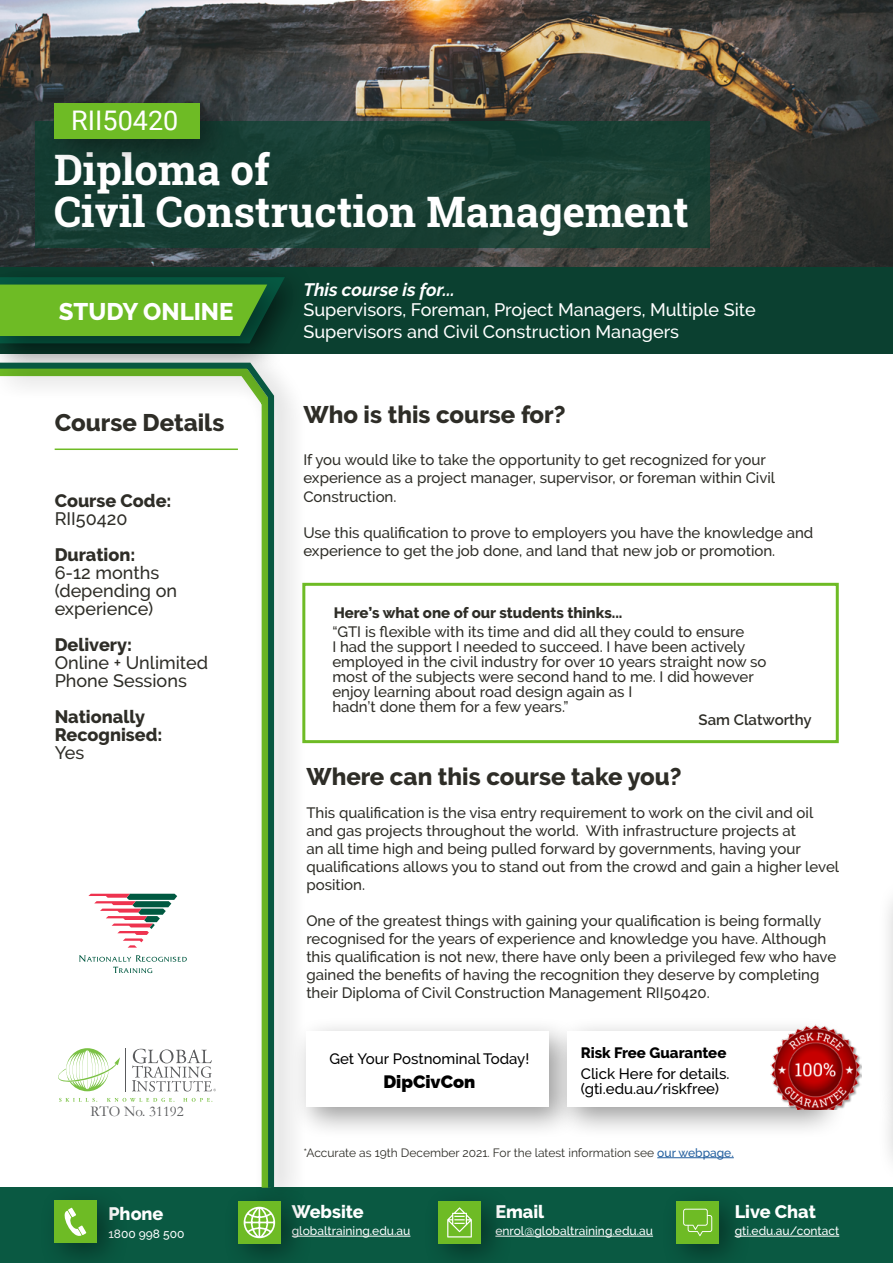
<style>
.page{position:relative;width:893px;height:1263px;background:#fff}
.page>*{position:absolute;margin:0;border:0;box-sizing:border-box;transform-origin:0 0}
.t1{font:700 42px/42px "Roboto Slab";color:#fff}
.t2{font:27px "Roboto";color:#fff}
.t3{font:800 24px "Raleway";color:#2e2d27}
.t4{font:800 24px "Raleway";color:#fff}
.t5{font:500 18px/21.6px "Raleway";color:#fff}
.t6{font:500 18px/18px "Raleway";color:#2e2d27}
.t7{font:800 18px/18px "Raleway";color:#2e2d27}
.t8{font:800 18px "Raleway";color:#fff}
.t9{font:italic 700 18px "Raleway";color:#fff}
.t10{font:900 18px "Raleway";color:#000}
.t11{font:500 15px/18px "Raleway";color:#2e2d27}
.t12{font:500 15px/15px "Raleway";color:#000}
.t13{font:800 15px "Raleway";color:#2e2d27}
.t14{font:800 15px "Raleway";color:#000}
.t15{font:600 15px "Raleway";color:#2e2d27}
.t16{font:15px "Garamond";color:#595a5c}
.t17{font:500 12px "Raleway";color:#fff}
.t18{font:12px "Raleway";color:#2e2d27}
.s1{font-weight:500;color:#215e9e}
</style>
<div class="page">
<img style="left:0;top:0;width:893px;height:267px">
<div style="left:35px;top:121px;width:675px;height:126px;background:#183e33"></div>
<div style="left:39px;top:88px;width:193px;height:83px;background:#000;opacity:.4"></div>
<div style="left:54px;top:104px;width:146px;height:35px;background:#6ebb25"></div>
<div style="left:0;top:1188px;width:893px;height:75px;background:#0a5942"></div>
<hr style="left:657px;top:1157px;width:77px;height:1px;background:#215e9e">
<div style="left:0;top:267px;width:893px;height:86px;background:#0b4030"></div>
<div style="left:0;top:262px;width:314px;height:114px;background:#000;opacity:.4"></div>
<div style="left:0;top:269px;width:297px;height:99px;background:#000;opacity:.4"></div>
<svg style="left:0;top:277px;width:285px;height:66px"></svg>
<div style="left:0;top:347px;width:306px;height:871px;background:#000;opacity:.4"></div>
<svg style="left:0;top:360px;width:277px;height:834px"></svg>
<hr style="left:55px;top:448px;width:183px;height:2px;background:#6ebb25">
<div style="left:39px;top:1185px;width:90px;height:78px;background:#000;opacity:.4"></div>
<div style="left:54px;top:1200px;width:43px;height:43px;background:#6ebb25"></div>
<svg style="left:64px;top:1208px;width:22px;height:28px"></svg>
<hr style="left:292px;top:1236px;width:118px;height:1px;background:#fff">
<div style="left:223px;top:1186px;width:90px;height:77px;background:#000;opacity:.4"></div>
<div style="left:238px;top:1201px;width:43px;height:43px;background:#6ebb25"></div>
<svg style="left:243px;top:1206px;width:33px;height:33px"></svg>
<hr style="left:495px;top:1236px;width:158px;height:1px;background:#fff">
<div style="left:423px;top:1186px;width:90px;height:77px;background:#000;opacity:.4"></div>
<div style="left:438px;top:1201px;width:43px;height:43px;background:#6ebb25"></div>
<svg style="left:447px;top:1207px;width:25px;height:30px"></svg>
<div style="left:661px;top:1186px;width:90px;height:77px;background:#000;opacity:.4"></div>
<div style="left:676px;top:1201px;width:43px;height:43px;background:#6ebb25"></div>
<svg style="left:683px;top:1209px;width:29px;height:27px"></svg>
<hr style="left:735px;top:1236px;width:104px;height:1px;background:#fff">
<svg style="left:59px;top:1098px;width:38px;height:4px"></svg>
<svg style="left:107px;top:1098px;width:68px;height:4px"></svg>
<svg style="left:183px;top:1098px;width:29px;height:4px"></svg>
<hr style="left:126px;top:1048px;width:1px;height:44px;background:#595a5c">
<svg style="left:132px;top:1049px;width:84px;height:42px"></svg>
<svg style="left:58px;top:1048px;width:62px;height:43px"></svg>
<div style="left:302px;top:583px;width:537px;height:160px;border:3px solid #6ebb25"></div>
<div style="left:878px;top:878px;width:15px;height:252px;background:#000;opacity:.4"></div>
<hr style="left:892px;top:893px;width:1px;height:204px;background:#fff">
<hr style="left:892px;top:1151px;width:1px;height:112px;background:#0a5841">
<div style="left:878px;top:1082px;width:15px;height:102px;background:#fbfbfb"></div>
<hr style="left:892px;top:1097px;width:1px;height:54px;background:#6ebb25">
<hr style="left:892px;top:0;width:1px;height:107px;background:#0b4030">
<div style="left:878px;top:15px;width:15px;height:114px;background:#313231"></div>
<div style="left:878px;top:23px;width:15px;height:99px;background:#000;opacity:.4"></div>
<svg style="left:892px;top:31px;width:1px;height:66px"></svg>
<div style="left:291px;top:1016px;width:291px;height:123px;background:#000;opacity:.4"></div>
<div style="left:306px;top:1032px;width:243px;height:75px;background:#fff"></div>
<div style="left:552px;top:1016px;width:295px;height:123px;background:#000;opacity:.4"></div>
<div style="left:567px;top:1032px;width:248px;height:75px;background:#fff"></div>
<img style="left:770px;top:1023px;width:91px;height:86px">
<h2 class="t2" style="left:71px;top:102px;width:109px">RII50420</h2>
<h1 class="t1" style="left:54px;top:148px;width:636px">Diploma of<br>Civil Construction Management</h1>
<p class="t9" style="left:303px;top:279px;width:153px">This course is for...</p>
<h3 class="t4" style="left:59px;top:298px;width:176px">STUDY ONLINE</h3>
<p class="t5" style="left:303px;top:299px;width:454px">Supervisors, Foreman, Project Managers, Multiple Site<br>Supervisors and Civil Construction Managers</p>
<h3 class="t3" style="left:55px;top:409px;width:171px">Course Details</h3>
<p class="t7" style="left:55px;top:492px;width:118px">Course Code:</p>
<p class="t6" style="left:55px;top:510px;width:74px">RII50420</p>
<p class="t7" style="left:55px;top:546px;width:82px">Duration:</p>
<p class="t6" style="left:55px;top:564px;width:124px">6-12 months (depending on experience)</p>
<p class="t7" style="left:55px;top:636px;width:79px">Delivery:</p>
<p class="t6" style="left:55px;top:654px;width:155px">Online + Unlimited<br>Phone Sessions</p>
<p class="t7" style="left:55px;top:708px;width:109px">Nationally<br>Recognised:</p>
<p class="t6" style="left:55px;top:744px;width:31px">Yes</p>
<p class="t16" style="left:91px;top:1101px;width:95px">RTO No. 31192</p>
<p class="t8" style="left:108px;top:1203px;width:57px">Phone</p>
<p class="t17" style="left:108px;top:1226px;width:78px">1800 998 500</p>
<h3 class="t3" style="left:303px;top:401px;width:264px">Who is this course for?</h3>
<p class="t11" style="left:303px;top:451px;width:473px">If you would like to take the opportunity to get recognized for your experience as a project manager, supervisor, or foreman within Civil<br>Construction.</p>
<p class="t11" style="left:303px;top:523px;width:511px">Use this qualification to prove to employers you have the knowledge and experience to get the job done, and land that new job or promotion.</p>
<p class="t13" style="left:334px;top:604px;width:290px">Here’s what one of our students thinks...</p>
<p class="t11" style="left:332px;top:624px;width:436px;line-height:15px">“GTI is flexible with its time and did all they could to ensure<br>I had the support I needed to succeed. I have been actively employed in the civil industry for over 10 years straight now so most of the subjects were second hand to me. I did however enjoy learning about road design again as I<br>hadn’t done them for a few years.”</p>
<p class="t15" style="left:699px;top:711px;width:115px">Sam Clatworthy</p>
<h3 class="t3" style="left:306px;top:763px;width:377px">Where can this course take you?</h3>
<p class="t11" style="left:306px;top:804px;width:534px">This qualification is the visa entry requirement to work on the civil and oil and gas projects throughout the world. With infrastructure projects at<br>an all time high and being pulled forward by governments, having your qualifications allows you to stand out from the crowd and gain a higher level position.</p>
<p class="t11" style="left:306px;top:912px;width:531px">One of the greatest things with gaining your qualification is being formally recognised for the years of experience and knowledge you have. Although this qualification is not new, there have only been a privileged few who have gained the benefits of having the recognition they deserve by completing their Diploma of Civil Construction Management RII50420.</p>
<p class="t12" style="left:329px;top:1051px;width:201px">Get Your Postnominal Today!</p>
<p class="t10" style="left:383px;top:1067px;width:93px">DipCivCon</p>
<p class="t14" style="left:581px;top:1044px;width:147px">Risk Free Guarantee</p>
<p class="t12" style="left:581px;top:1066px;width:150px">Click Here for details. (gti.edu.au/riskfree)</p>
<p class="t18" style="left:303px;top:1145px;width:432px">*Accurate as 19th December 2021. For the latest information see <span class="s1">our webpage.</span></p>
<p class="t8" style="left:292px;top:1201px;width:73px">Website</p>
<p class="t17" style="left:292px;top:1224px;width:120px">globaltraining.edu.au</p>
<p class="t8" style="left:495px;top:1201px;width:50px">Email</p>
<p class="t17" style="left:495px;top:1224px;width:159px">enrol@globaltraining.edu.au</p>
<p class="t8" style="left:735px;top:1201px;width:83px">Live Chat</p>
<p class="t17" style="left:735px;top:1224px;width:106px">gti.edu.au/contact</p>
</div>
